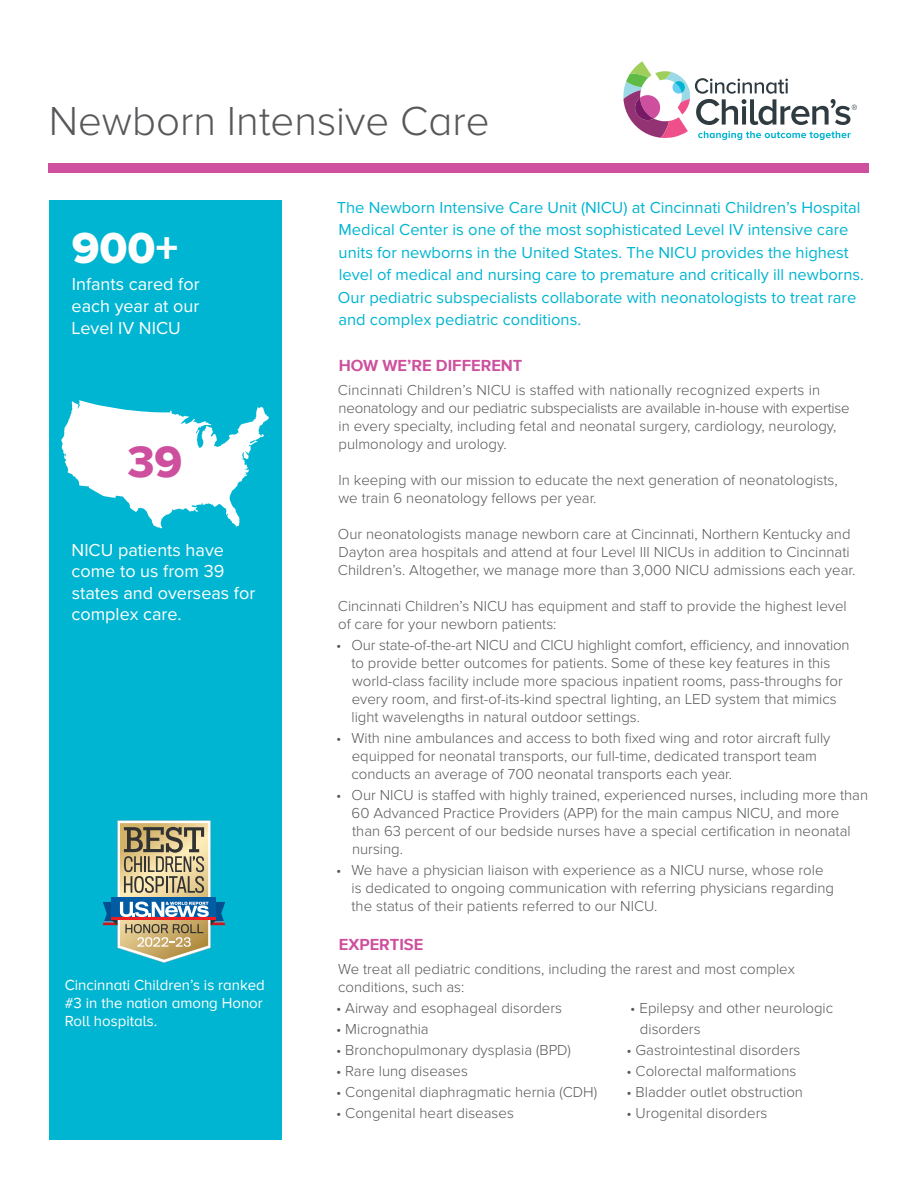
<style>
.page{position:relative;width:918px;height:1188px;background:#fff}
.page>*{position:absolute;margin:0;border:0;box-sizing:border-box;transform-origin:0 0}
.t1{font:45px "Proxima Nova Extrabld";color:#fff}
.t2{font:45px "Proxima Nova A Extrabld";color:#cd4f9d}
.t3{font:300 42px "Proxima Nova A";color:#57585a}
.t4{font:18px/21.6px "Proxima Nova";color:#fff}
.t5{font:16.5px/22.5px "Proxima Nova";color:#00b5d1}
.t6{font:700 16.5px "Proxima Nova A";color:#cd4f9d}
.t7{font:300 15px/18px "Proxima Nova";color:#57585a}
.t8{font:15px/18px "Proxima Nova A";color:#fff}
</style>
<div class="page">
<svg style="left:623px;top:61px;width:234px;height:79px"></svg>
<div style="left:49px;top:163px;width:820px;height:10px;background:#cd4f9d"></div>
<div style="left:49px;top:200px;width:233px;height:939px;background:#00b5d1"></div>
<svg style="left:61px;top:400px;width:208px;height:129px"></svg>
<svg style="left:103px;top:820px;width:122px;height:143px"></svg>
<p class="t3" style="left:49px;top:97px;width:442px">Newborn Intensive Care</p>
<p class="t1" style="left:72px;top:223px;width:108px">900+</p>
<p class="t4" style="left:72px;top:274px;width:129px">Infants cared for</p>
<p class="t4" style="left:72px;top:296px;width:129px">each year at our</p>
<p class="t4" style="left:72px;top:317px;width:111px">Level IV NICU</p>
<p class="t2" style="left:127px;top:436px;width:56px">39</p>
<p class="t4" style="left:72px;top:539px;width:185px">NICU patients have come to us from 39 states and overseas for complex care.</p>
<p class="t8" style="left:65px;top:977px;width:202px">Cincinnati Children’s is ranked #3 in the nation among Honor<br>Roll hospitals.</p>
<p class="t5" style="left:337px;top:197px;width:529px">The Newborn Intensive Care Unit (NICU) at Cincinnati Children’s Hospital Medical Center is one of the most sophisticated Level IV intensive care units for newborns in the United States. The NICU provides the highest level of medical and nursing care to premature and critically ill newborns.<br>Our pediatric subspecialists collaborate with neonatologists to treat rare</p>
<p class="t5" style="left:338px;top:309px;width:244px">and complex pediatric conditions.</p>
<p class="t6" style="left:339px;top:356px;width:185px">HOW WE’RE DIFFERENT</p>
<p class="t7" style="left:338px;top:381px;width:484px">Cincinnati Children’s NICU is staffed with nationally recognized experts in</p>
<p class="t7" style="left:339px;top:399px;width:513px">neonatology and our pediatric subspecialists are available in-house with expertise</p>
<p class="t7" style="left:339px;top:417px;width:499px">in every specialty, including fetal and neonatal surgery, cardiology, neurology, pulmonology and urology.</p>
<p class="t7" style="left:339px;top:471px;width:501px">In keeping with our mission to educate the next generation of neonatologists,</p>
<p class="t7" style="left:339px;top:489px;width:259px">we train 6 neonatology fellows per year.</p>
<p class="t7" style="left:338px;top:525px;width:514px">Our neonatologists manage newborn care at Cincinnati, Northern Kentucky and</p>
<p class="t7" style="left:339px;top:543px;width:513px">Dayton area hospitals and attend at four Level III NICUs in addition to Cincinnati</p>
<p class="t7" style="left:338px;top:561px;width:519px">Children’s. Altogether, we manage more than 3,000 NICU admissions each year.</p>
<p class="t7" style="left:338px;top:597px;width:510px">Cincinnati Children’s NICU has equipment and staff to provide the highest level</p>
<p class="t7" style="left:338px;top:615px;width:220px">of care for your newborn patients:</p>
<p class="t7" style="left:336px;top:636px;width:515px">• Our state-of-the-art NICU and CICU highlight comfort, efficiency, and innovation</p>
<p class="t7" style="left:352px;top:654px;width:493px">to provide better outcomes for patients. Some of these key features in this world-class facility include more spacious inpatient rooms, pass-throughs for every room, and first-of-its-kind spectral lighting, an LED system that mimics</p>
<p class="t7" style="left:352px;top:708px;width:290px">light wavelengths in natural outdoor settings.</p>
<p class="t7" style="left:336px;top:729px;width:496px;text-align:center">• With nine ambulances and access to both fixed wing and rotor aircraft fully equipped for neonatal transports, our full-time, dedicated transport team</p>
<p class="t7" style="left:352px;top:765px;width:382px">conducts an average of 700 neonatal transports each year.</p>
<p class="t7" style="left:352px;top:786px;width:518px;text-indent:-16px">• Our NICU is staffed with highly trained, experienced nurses, including more than 60 Advanced Practice Providers (APP) for the main campus NICU, and more than 63 percent of our bedside nurses have a special certification in neonatal nursing.</p>
<p class="t7" style="left:336px;top:861px;width:489px">• We have a physician liaison with experience as a NICU nurse, whose role</p>
<p class="t7" style="left:352px;top:879px;width:484px">is dedicated to ongoing communication with referring physicians regarding</p>
<p class="t7" style="left:352px;top:897px;width:307px">the status of their patients referred to our NICU.</p>
<p class="t6" style="left:339px;top:935px;width:86px">EXPERTISE</p>
<p class="t7" style="left:338px;top:961px;width:458px">We treat all pediatric conditions, including the rarest and most complex</p>
<p class="t7" style="left:338px;top:979px;width:128px">conditions, such as:</p>
<p class="t7" style="left:336px;top:1000px;width:228px">• Airway and esophageal disorders</p>
<p class="t7" style="left:336px;top:1021px;width:94px">• Micrognathia</p>
<p class="t7" style="left:336px;top:1042px;width:236px">• Bronchopulmonary dysplasia (BPD)</p>
<p class="t7" style="left:336px;top:1063px;width:133px">• Rare lung diseases</p>
<p class="t7" style="left:336px;top:1084px;width:263px">• Congenital diaphragmatic hernia (CDH)</p>
<p class="t7" style="left:336px;top:1105px;width:179px">• Congenital heart diseases</p>
<p class="t7" style="left:640px;top:998px;width:195px;line-height:21px;text-indent:-10px">• Epilepsy and other neurologic disorders</p>
<p class="t7" style="left:626px;top:1041px;width:175px">• Gastrointestinal disorders</p>
<p class="t7" style="left:626px;top:1062px;width:172px">• Colorectal malformations</p>
<p class="t7" style="left:626px;top:1083px;width:178px">• Bladder outlet obstruction</p>
<p class="t7" style="left:626px;top:1104px;width:142px">• Urogenital disorders</p>
</div>
